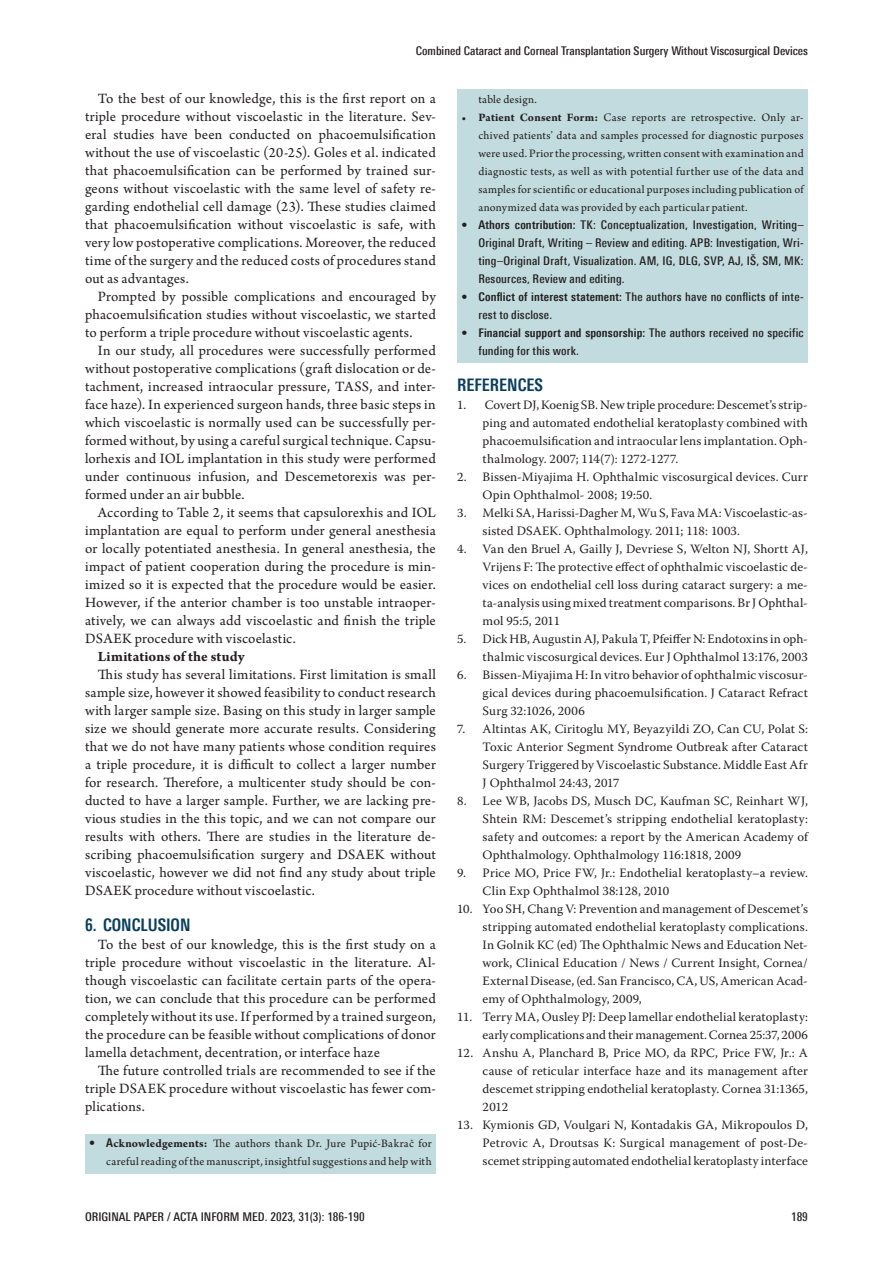
<style>
.page{position:relative;width:893px;height:1263px;background:#fff}
.page>*{position:absolute;margin:0;border:0;box-sizing:border-box;transform-origin:0 0}
.t1{font:700 condensed 17.4px "Univers Next Pro";color:#093e5b;scale:.95 1}
.t2{font:15px/18px "Arno Pro";letter-spacing:.01em;color:#231f20;text-align:justify}
.t3{font:700 15px "Arno Pro";letter-spacing:.015em;color:#231f20}
.t4{font:12.75px/18px "Warnock Pro";letter-spacing:.01em;color:#231f20;text-align:justify}
.t5{font:12px/18px "Arno Pro";letter-spacing:.02em;color:#231f20;text-align:right}
.t6{font:500 condensed 12px/18px "Univers Next Pro";color:#231f20;text-align:justify}
.t7{font:500 condensed 12px/18px "Univers Next Pro";letter-spacing:.02em;color:#231f20}
.s1{font-family:"Univers Next Pro";font-weight:500;font-stretch:condensed}
.s2{font-family:"Univers Next Pro";font-weight:700;font-stretch:condensed}
.s3{font-weight:700}
</style>
<div class="page">
<div style="left:85px;top:1134px;width:351px;height:39px;background:#c1dbdf"></div>
<div style="left:457px;top:90px;width:351px;height:21px;background:#c1dbdf"></div>
<div style="left:457px;top:109px;width:351px;height:110px;background:#c1dbdf"></div>
<div style="left:457px;top:216px;width:351px;height:74px;background:#c1dbdf"></div>
<div style="left:457px;top:288px;width:351px;height:38px;background:#c1dbdf"></div>
<div style="left:457px;top:324px;width:351px;height:38px;background:#c1dbdf"></div>
<p class="t6" style="left:416px;top:42px;width:394px">Combined Cataract and Corneal Transplantation Surgery Without Viscosurgical Devices</p>
<p class="t2" style="left:85px;top:90px;width:352px;text-indent:13px">To the best of our knowledge, this is the first report on a triple procedure without viscoelastic in the literature. Sev&shy;eral studies have been conducted on phacoemulsification without the use of viscoelastic (20-25). Goles et al. indicated that phacoemulsification can be performed by trained sur&shy;geons without viscoelastic with the same level of safety re&shy;garding endothelial cell damage (23). These studies claimed that phacoemulsification without viscoelastic is safe, with very low postoperative complications. Moreover, the reduced time of the surgery and the reduced costs of procedures stand out as advantages.</p>
<p class="t2" style="left:85px;top:288px;width:352px;text-indent:13px">Prompted by possible complications and encouraged by phacoemulsification studies without viscoelastic, we started to perform a triple procedure without viscoelastic agents.</p>
<p class="t2" style="left:85px;top:342px;width:352px;text-indent:13px">In our study, all procedures were successfully performed without postoperative complications (graft dislocation or de&shy;tachment, increased intraocular pressure, TASS, and inter&shy;face haze). In experienced surgeon hands, three basic steps in which viscoelastic is normally used can be successfully per&shy;formed without, by using a careful surgical technique. Capsu&shy;lorhexis and IOL implantation in this study were performed under continuous infusion, and Descemetorexis was per&shy;formed under an air bubble.</p>
<p class="t2" style="left:85px;top:504px;width:352px;text-indent:13px">According to Table 2, it seems that capsulorexhis and IOL implantation are equal to perform under general anesthesia or locally potentiated anesthesia. In general anesthesia, the impact of patient cooperation during the procedure is min&shy;imized so it is expected that the procedure would be easier.<br>However, if the anterior chamber is too unstable intraoper&shy;atively, we can always add viscoelastic and finish the triple DSAEK procedure with viscoelastic.</p>
<p class="t3" style="left:98px;top:648px;width:148px">Limitations of the study</p>
<p class="t2" style="left:85px;top:666px;width:352px;text-indent:13px">This study has several limitations. First limitation is small sample size, however it showed feasibility to conduct research with larger sample size. Basing on this study in larger sample size we should generate more accurate results. Considering that we do not have many patients whose condition requires a triple procedure, it is difficult to collect a larger number for research. Therefore, a multicenter study should be con&shy;ducted to have a larger sample. Further, we are lacking pre&shy;vious studies in the this topic, and we can not compare our results with others. There are studies in the literature de&shy;scribing phacoemulsification surgery and DSAEK without viscoelastic, however we did not find any study about triple DSAEK procedure without viscoelastic.</p>
<p class="t1" style="left:85px;top:915px;width:113px">6. CONCLUSION</p>
<p class="t2" style="left:85px;top:936px;width:352px;text-indent:13px">To the best of our knowledge, this is the first study on a triple procedure without viscoelastic in the literature. Al&shy;though viscoelastic can facilitate certain parts of the opera&shy;tion, we can conclude that this procedure can be performed completely without its use. If performed by a trained surgeon, the procedure can be feasible without complications of donor lamella detachment, decentration, or interface haze</p>
<p class="t2" style="left:85px;top:1062px;width:352px;text-indent:13px">The future controlled trials are recommended to see if the triple DSAEK procedure without viscoelastic has fewer com&shy;plications.</p>
<p class="t5" style="left:89px;top:1135px;width:344px"><span class="s1">•</span> <span class="s2">A</span><span class="s3">cknowledgements:</span> The authors thank Dr. Jure Pupić-Bakrač for careful reading of the manuscript, insightful suggestions and help with</p>
<p class="t5" style="left:478px;top:91px;width:60px">table design.</p>
<p class="t5" style="left:478px;top:109px;width:327px;text-align:justify;text-indent:-17px"><span class="s3">• Patient Consent Form:</span> Case reports are retrospective. Only ar&shy;chived patients’ data and samples processed for diagnostic purposes were used. Prior the processing, written consent with examination and diagnostic tests, as well as with potential further use of the data and samples for scientific or educational purposes including publication of anonymized data was provided by each particular patient.</p>
<p class="t6" style="left:478px;top:216px;width:327px;text-indent:-17px">• <span class="s3">Athors contribution:</span> TK: Conceptualization, Investigation, Writing– Original Draft, Writing – Review and editing. APB: Investigation, Wri&shy;ting–Original Draft, Visualization. AM, IG, DLG, SVP, AJ, IŠ, SM, MK:<br>Resources, Review and editing.</p>
<p class="t7" style="left:478px;top:288px;width:327px;text-indent:-17px">• <span class="s3">Conflict of interest statement:</span> The authors have no conflicts of inte&shy;rest to disclose.</p>
<p class="t6" style="left:478px;top:324px;width:327px;text-indent:-17px">• <span class="s3">Financial support and sponsorship:</span> The authors received no specific funding for this work.</p>
<p class="t1" style="left:457px;top:375px;width:92px">REFERENCES</p>
<p class="t4" style="left:483px;top:396px;width:327px;text-indent:-26px">1. Covert DJ, Koenig SB. New triple procedure: Descemet’s strip&shy;ping and automated endothelial keratoplasty combined with phacoemulsification and intraocular lens implantation. Oph&shy;thalmology. 2007; 114(7): 1272-1277.</p>
<p class="t4" style="left:483px;top:468px;width:327px;text-indent:-26px">2. Bissen-Miyajima H. Ophthalmic viscosurgical devices. Curr<br>Opin Ophthalmol- 2008; 19:50.</p>
<p class="t4" style="left:483px;top:504px;width:327px;text-indent:-26px">3. Melki SA, Harissi-Dagher M, Wu S, Fava MA: Viscoelastic-as&shy;sisted DSAEK. Ophthalmology. 2011; 118: 1003.</p>
<p class="t4" style="left:483px;top:540px;width:327px;text-indent:-26px">4. Van den Bruel A, Gailly J, Devriese S, Welton NJ, Shortt AJ, Vrijens F: The protective effect of ophthalmic viscoelastic de&shy;vices on endothelial cell loss during cataract surgery: a me&shy;ta-analysis using mixed treatment comparisons. Br J Ophthal&shy;mol 95:5, 2011</p>
<p class="t4" style="left:457px;top:630px;width:352px;text-align:right">5. Dick HB, Augustin AJ, Pakula T, Pfeiffer N: Endotoxins in oph&shy;thalmic viscosurgical devices. Eur J Ophthalmol 13:176, 2003</p>
<p class="t4" style="left:483px;top:666px;width:327px;text-indent:-26px">6. Bissen-Miyajima H: In vitro behavior of ophthalmic viscosur&shy;gical devices during phacoemulsification. J Cataract Refract Surg 32:1026, 2006</p>
<p class="t4" style="left:483px;top:720px;width:327px;text-indent:-26px">7. Altintas AK, Ciritoglu MY, Beyazyildi ZO, Can CU, Polat S:<br>Toxic Anterior Segment Syndrome Outbreak after Cataract Surgery Triggered by Viscoelastic Substance. Middle East Afr J Ophthalmol 24:43, 2017</p>
<p class="t4" style="left:483px;top:792px;width:327px;text-indent:-26px">8. Lee WB, Jacobs DS, Musch DC, Kaufman SC, Reinhart WJ, Shtein RM: Descemet’s stripping endothelial keratoplasty: safety and outcomes: a report by the American Academy of Ophthalmology. Ophthalmology 116:1818, 2009</p>
<p class="t4" style="left:483px;top:864px;width:327px;text-indent:-26px">9. Price MO, Price FW, Jr.: Endothelial keratoplasty–a review.<br>Clin Exp Ophthalmol 38:128, 2010</p>
<p class="t4" style="left:483px;top:900px;width:327px;text-indent:-26px">10. Yoo SH, Chang V: Prevention and management of Descemet’s stripping automated endothelial keratoplasty complications.<br>In Golnik KC (ed) The Ophthalmic News and Education Net&shy;work, Clinical Education / News / Current Insight, Cornea/ External Disease, (ed. San Francisco, CA, US, American Acad&shy;emy of Ophthalmology, 2009,</p>
<p class="t4" style="left:457px;top:1008px;width:352px;text-align:right">11. Terry MA, Ousley PJ: Deep lamellar endothelial keratoplasty: early complications and their management. Cornea 25:37, 2006</p>
<p class="t4" style="left:483px;top:1044px;width:327px;text-indent:-26px">12. Anshu A, Planchard B, Price MO, da RPC, Price FW, Jr.: A cause of reticular interface haze and its management after descemet stripping endothelial keratoplasty. Cornea 31:1365, 2012</p>
<p class="t4" style="left:483px;top:1116px;width:327px;text-indent:-26px">13. Kymionis GD, Voulgari N, Kontadakis GA, Mikropoulos D, Petrovic A, Droutsas K: Surgical management of post-De&shy;scemet stripping automated endothelial keratoplasty interface</p>
<p class="t6" style="left:85px;top:1207px;width:281px">ORIGINAL PAPER / ACTA INFORM MED. 2023, 31(3): 186-190</p>
<p class="t6" style="left:791px;top:1207px;width:18px">189</p>
</div>
